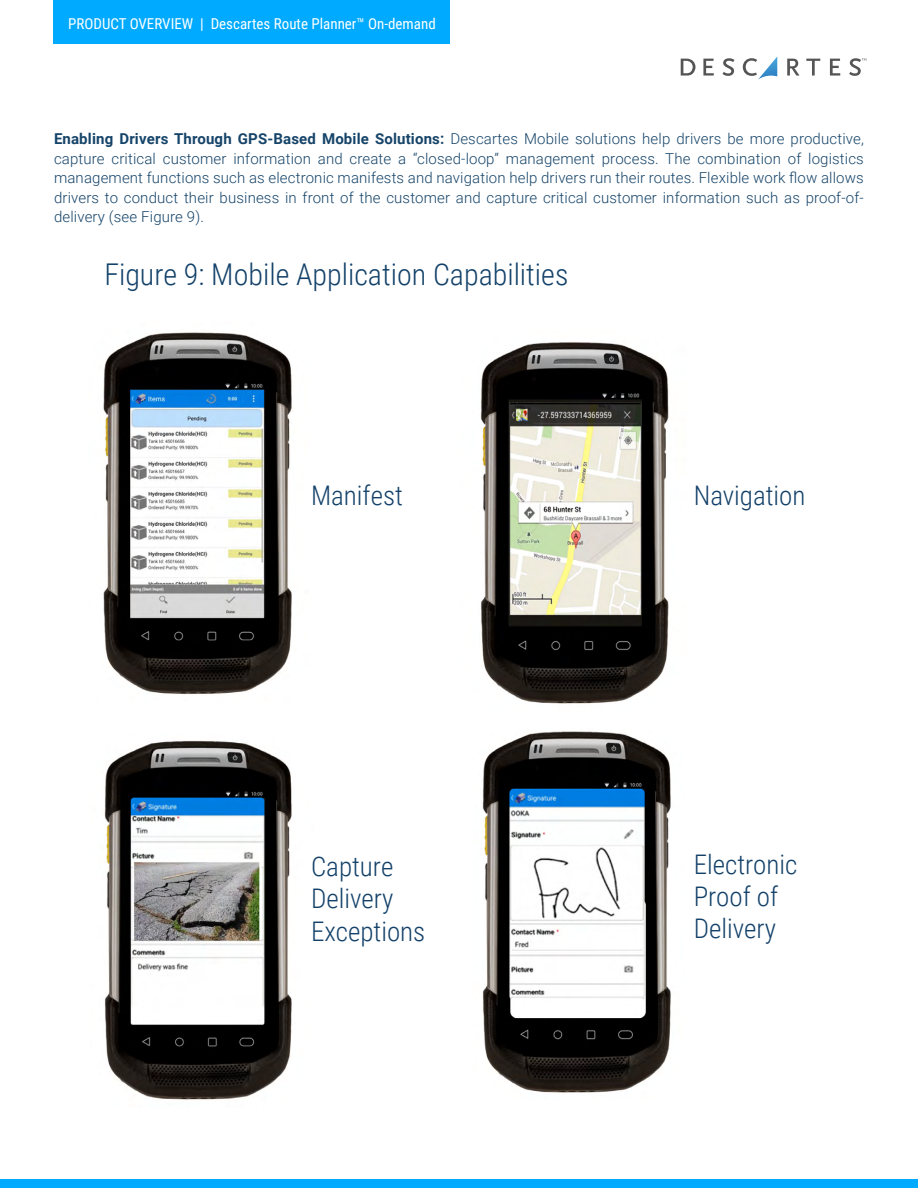
<style>
.page{position:relative;width:918px;height:1188px;background:#fff}
.page>*{position:absolute;margin:0;border:0;box-sizing:border-box;transform-origin:0 0}
.t1{font:300 30px "Roboto Condensed";color:#134169}
.t2{font:300 27px/32.4px "Roboto Condensed";color:#134169}
.t3{font:300 15px/19.5px "Roboto";letter-spacing:.01em;color:#164469;text-align:justify}
.t4{font:15px "Roboto Condensed";color:#fff}
.s1{font-weight:700}
</style>
<div class="page">
<img style="left:104px;top:740px;width:188px;height:360px">
<div style="left:53px;top:0;width:397px;height:43px;background:#0af"></div>
<div style="left:0;top:1179px;width:918px;height:9px;background:#0af"></div>
<svg style="left:681px;top:59px;width:14px;height:17px"></svg>
<svg style="left:703px;top:59px;width:11px;height:17px"></svg>
<svg style="left:722px;top:58px;width:12px;height:18px"></svg>
<svg style="left:743px;top:57px;width:34px;height:23px"></svg>
<svg style="left:787px;top:59px;width:13px;height:17px"></svg>
<svg style="left:806px;top:59px;width:14px;height:17px"></svg>
<svg style="left:830px;top:59px;width:10px;height:17px"></svg>
<svg style="left:849px;top:58px;width:17px;height:18px"></svg>
<img style="left:103px;top:332px;width:189px;height:363px">
<img style="left:480px;top:342px;width:189px;height:362px">
<img style="left:482px;top:731px;width:189px;height:362px">
<p class="t4" style="left:68px;top:14px;width:369px">PRODUCT OVERVIEW | Descartes Route Planner™ On-demand</p>
<p class="t3" style="left:54px;top:129px;width:811px"><span class="s1">Enabling Drivers Through GPS-Based Mobile Solutions:</span> Descartes Mobile solutions help drivers be more productive, capture critical customer information and create a “closed-loop” management process. The combination of logistics management functions such as electronic manifests and navigation help drivers run their routes. Flexible work flow allows drivers to conduct their business in front of the customer and capture critical customer information such as proof-of&shy;delivery (see Figure 9).</p>
<h1 class="t1" style="left:104px;top:253px;width:466px">Figure 9: Mobile Application Capabilities</h1>
<h2 class="t2" style="left:311px;top:478px;width:93px">Manifest</h2>
<h2 class="t2" style="left:694px;top:478px;width:113px">Navigation</h2>
<h2 class="t2" style="left:311px;top:849px;width:116px">Capture<br>Delivery<br>Exceptions</h2>
<h2 class="t2" style="left:694px;top:847px;width:105px">Electronic<br>Proof of<br>Delivery</h2>
</div>
